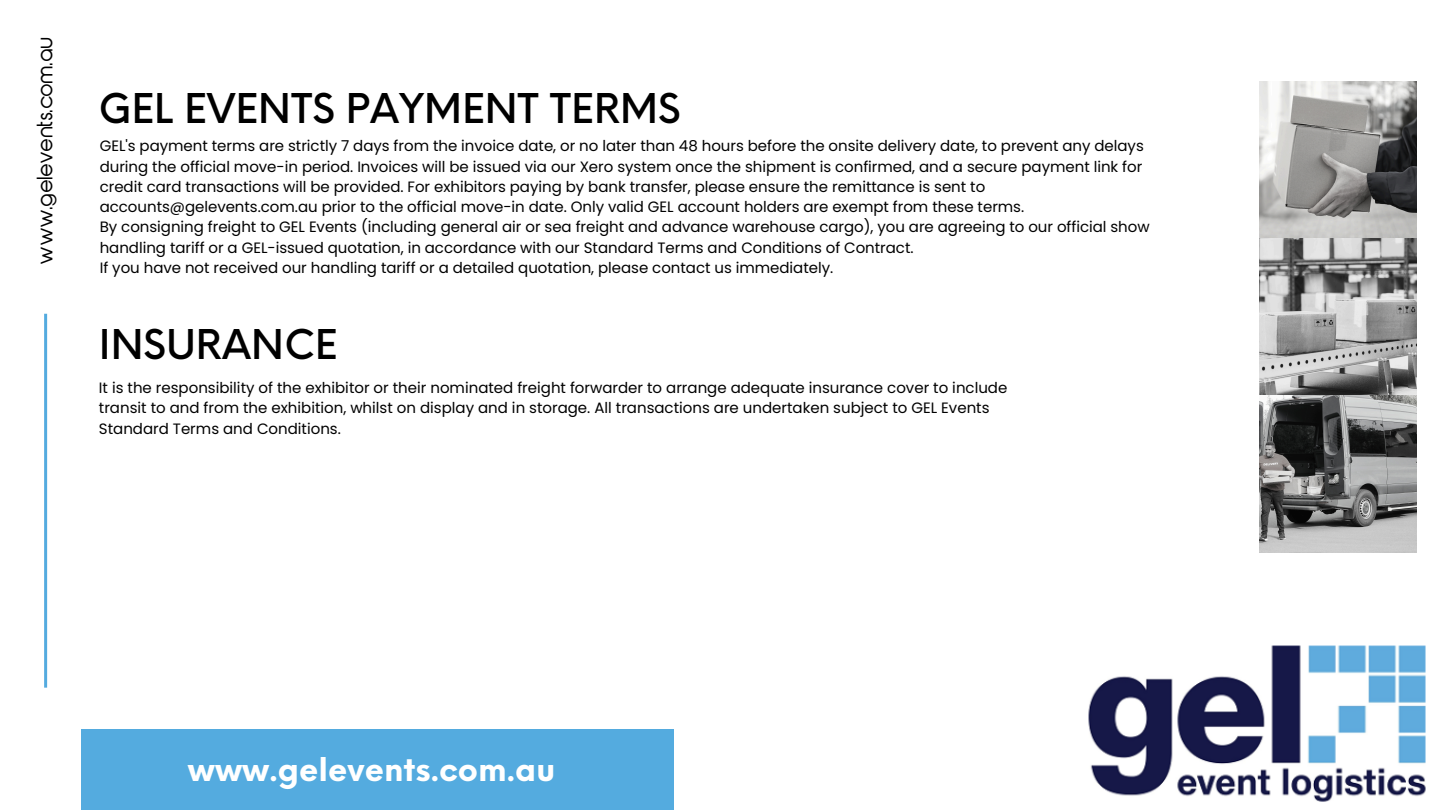
<style>
.page{position:relative;width:1440px;height:810px;background:#fff}
.page>*{position:absolute;margin:0;border:0;box-sizing:border-box;transform-origin:0 0}
.t1{font:500 40px "Neue Einstellung";color:#000}
.t2{font:700 32px "Neue Einstellung";color:#fff}
.t3{font:20px "Abeatby Kai";color:#000}
.t4{font:15px/20.2px "Poppins";color:#000}
</style>
<div class="page">
<hr style="left:44px;top:314px;width:3px;height:374px;background:#54abdf">
<div style="left:81px;top:729px;width:592px;height:81px;background:#54abdf"></div>
<img style="left:1088px;top:645px;width:338px;height:157px">
<img style="left:1259px;top:81px;width:158px;height:472px">
<p class="t3" style="left:37px;top:264px;width:229px;rotate:-90deg">www.gelevents.com.au</p>
<h1 class="t1" style="left:99px;top:72px;width:583px">GEL EVENTS PAYMENT TERMS</h1>
<p class="t4" style="left:100px;top:136px;width:1046px">GEL's payment terms are strictly 7 days from the invoice date, or no later than 48 hours before the onsite delivery date, to prevent any delays during the official move-in period. Invoices will be issued via our Xero system once the shipment is confirmed, and a secure payment link for credit card transactions will be provided. For exhibitors paying by bank transfer, please ensure the remittance is sent to accounts@gelevents.com.au prior to the official move-in date. Only valid GEL account holders are exempt from these terms.</p>
<p class="t4" style="left:100px;top:217px;width:1051px">By consigning freight to GEL Events (including general air or sea freight and advance warehouse cargo), you are agreeing to our official show handling tariff or a GEL-issued quotation, in accordance with our Standard Terms and Conditions of Contract.</p>
<p class="t4" style="left:100px;top:258px;width:735px">If you have not received our handling tariff or a detailed quotation, please contact us immediately.</p>
<p class="t1" style="left:99px;top:308px;width:240px">INSURANCE</p>
<p class="t4" style="left:99px;top:378px;width:910px">It is the responsibility of the exhibitor or their nominated freight forwarder to arrange adequate insurance cover to include transit to and from the exhibition, whilst on display and in storage. All transactions are undertaken subject to GEL Events<br>Standard Terms and Conditions.</p>
<p class="t2" style="left:188px;top:740px;width:369px">www.gelevents.com.au</p>
</div>
